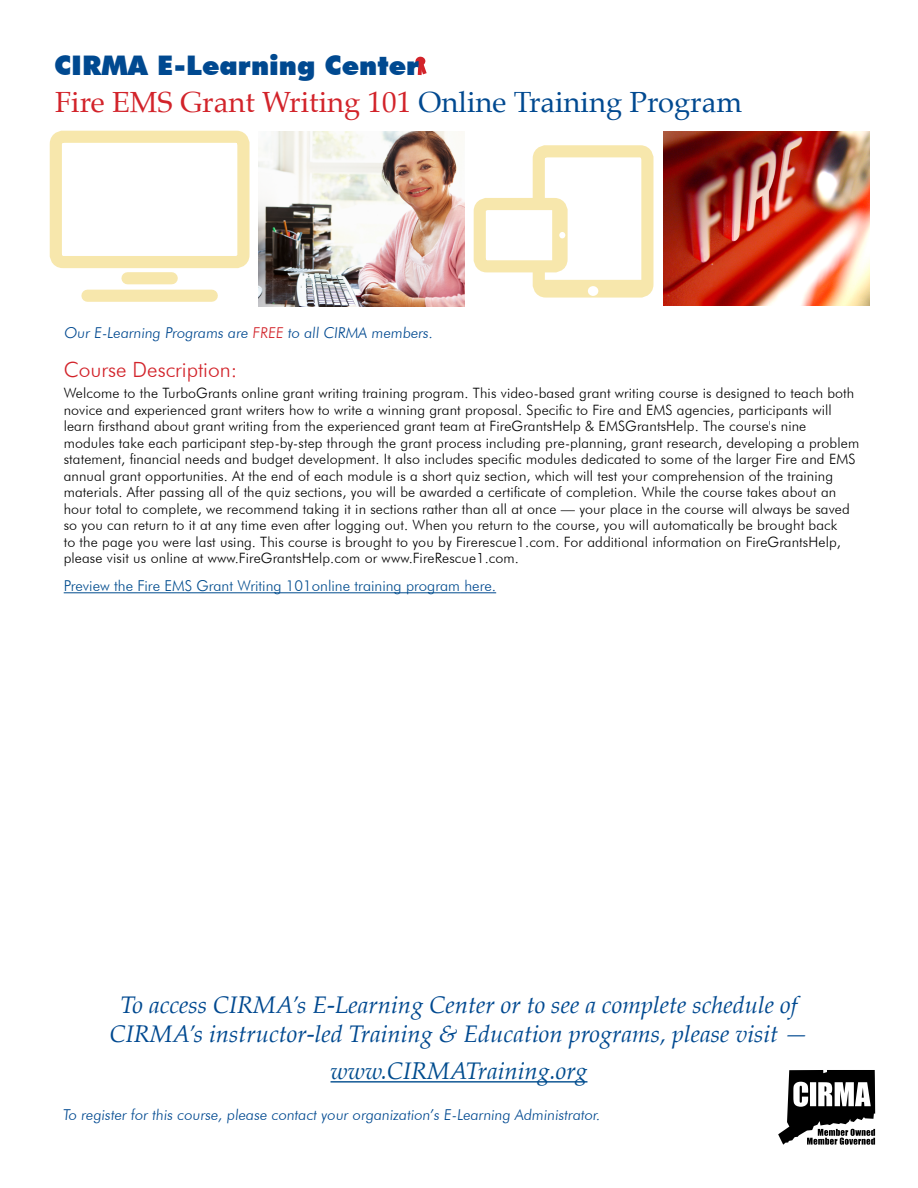
<style>
.page{position:relative;width:918px;height:1188px;background:#fff}
.page>*{position:absolute;margin:0;border:0;box-sizing:border-box;transform-origin:0 0}
.t1{font:29.1px "Palatino";color:#d2232a}
.t2{font:900 27px "Futura BT";color:#004990}
.t3{font:italic 24px/28.5px "Palatino";color:#004990;text-align:center}
.t4{font:italic 24px "Palatino";color:#004c8e}
.t5{font:300 21px "Futura BT";color:#d2232a}
.t6{font:300 15px "Futura BT";color:#004990}
.t7{font:300 15px "Futura BT";color:#004c8e}
.t8{font:300 14.25px/16.5px "Futura BT";letter-spacing:.01em;color:#000}
.s1{color:#004990}
.s2{color:#d2232a}
</style>
<div class="page">
<hr style="left:64px;top:593px;width:396px;height:1px;background:#004c8e">
<hr style="left:460px;top:593px;width:36px;height:1px;background:#004990">
<div style="left:533px;top:145px;width:120px;height:153px;border:12px solid #f7e7ac;border-radius:7px"></div>
<div style="left:540px;top:280px;width:105px;height:12px;background:#f7e7ac"></div>
<div style="left:588px;top:286px;width:10px;height:10px;background:#fff;border-radius:50%"></div>
<div style="left:480px;top:204px;width:82px;height:62px;background:#fff;border-radius:7px"></div>
<div style="left:474px;top:198px;width:94px;height:74px;border:12px solid #f7e7ac;border-radius:7px"></div>
<div style="left:552px;top:203px;width:12px;height:65px;background:#f7e7ac"></div>
<svg style="left:559px;top:232px;width:6px;height:6px"></svg>
<div style="left:50px;top:131px;width:200px;height:137px;border:12px solid #f7e7ac;border-radius:7px"></div>
<div style="left:128px;top:272px;width:44px;height:12px;background:#f7e7ac"></div>
<div style="left:87px;top:290px;width:125px;height:12px;background:#f7e7ac"></div>
<svg style="left:417px;top:65px;width:10px;height:10px"></svg>
<svg style="left:415px;top:56px;width:11px;height:10px"></svg>
<img style="left:663px;top:131px;width:206px;height:175px">
<svg style="left:778px;top:1070px;width:97px;height:75px"></svg>
<hr style="left:331px;top:1081px;width:256px;height:2px;background:#004c8e">
<img style="left:258px;top:132px;width:207px;height:175px">
<h2 class="t2" style="left:54px;top:49px;width:367px">CIRMA E-Learning Center</h2>
<h1 class="t1" style="left:55px;top:78px;width:689px">Fire EMS Grant Writing 101 <span class="s1">Online Training Program</span></h1>
<p class="t6" style="left:64px;top:324px;width:372px">Our -E Learning Programs are <span class="s2">FREE</span> to all CIRMA members.</p>
<h3 class="t5" style="left:64px;top:356px;width:175px">Course Description:</h3>
<p class="t8" style="left:64px;top:385px;width:797px">Welcome to the TurboGrants online grant writing training program. This video-based grant writing course is designed to teach both novice and experienced grant writers how to write a winning grant proposal. Specific to Fire and EMS agencies, participants will learn firsthand about grant writing from the experienced grant team at FireGrantsHelp &amp; EMSGrantsHelp. The courses' nine modules take each participant step-by-step through the grant process including pre-planning, grant research, developing a problem statement, financial needs and budget development It. also includes specific modules dedicated to some of the larger Fire and EMS annual grant opportunities. At the end of each module is a short quiz section, which will test your comprehension of the training materials. After passing all of the quiz sections, you will be awarded a certificate of completion. While the course takes about an hour total to complete, we recommend taking init sections rather than all at once — your place in the course will always be saved so you can return to it at any time even after logging out. When you return to the course, you will automatically be brought back<br>to the page you were last using. This course is brought to you by Firerescue1.com. For additional information on FireGrantsHelp, please visit us online at www.FireGrantsHelp.com or www.FireRescue1.com.</p>
<p class="t7" style="left:64px;top:577px;width:434px">Preview the Fire EMS Grant Writing 101online training program <span class="s1">here.</span></p>
<h3 class="t3" style="left:110px;top:990px;width:700px">To access CIRMA Es’ -Learning Center or to see a complete schedule of<br>CIRMA s’ instructor-led Training &amp; Education programs, please visit —</h3>
<h3 class="t4" style="left:331px;top:1051px;width:258px">www.CIRMATraining.org</h3>
<p class="t6" style="left:63px;top:1106px;width:371px">To register for this course, please contact your organization</p>
<p class="t6" style="left:429px;top:1106px;width:171px">-Es’ Learning Administrator</p>
<p class="t6" style="left:596px;top:1106px;width:8px">.</p>
</div>
